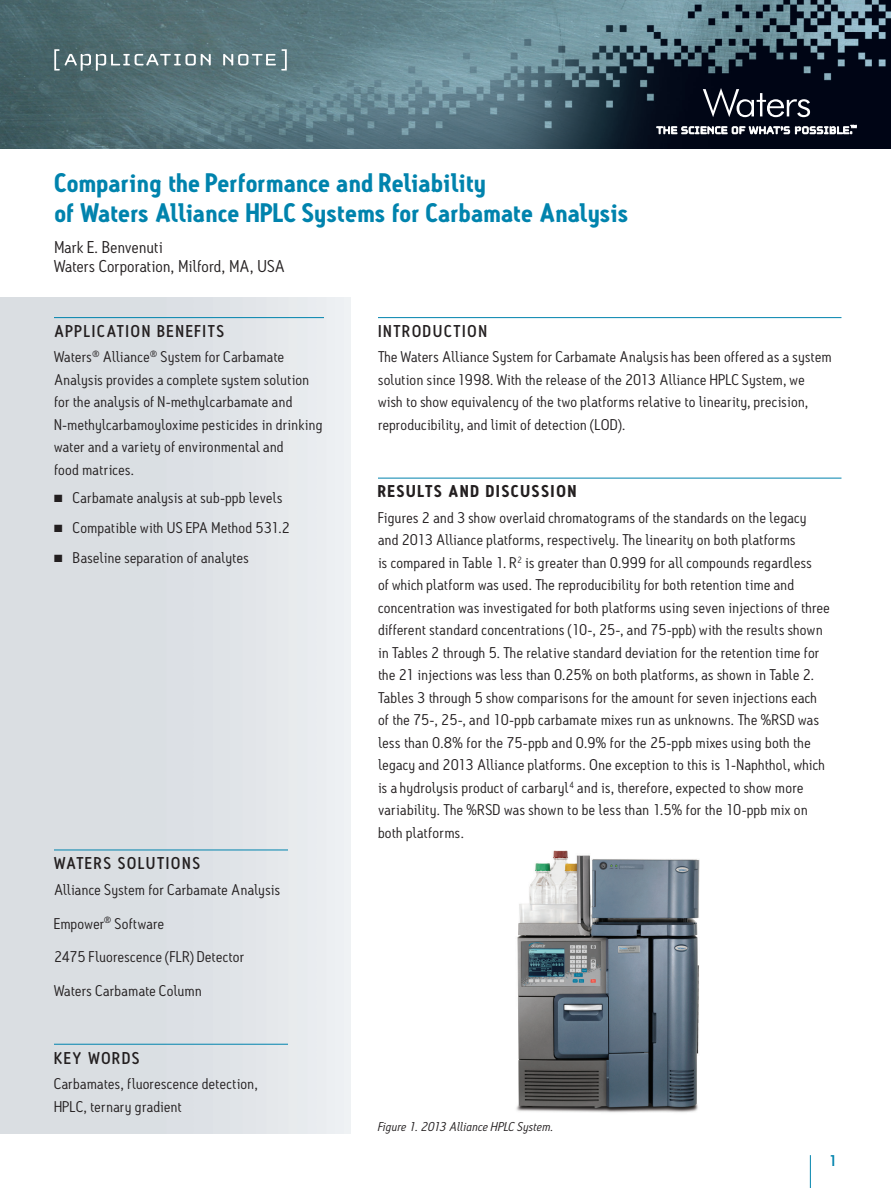
<style>
.page{position:relative;width:891px;height:1188px;background:#fff}
.page>*{position:absolute;margin:0;border:0;box-sizing:border-box;transform-origin:0 0}
.t1{font:700 25.8px/30px "Antitled OT";letter-spacing:.015em;color:#0083ad}
.t2{font:500 16.5px "Antitled OT";letter-spacing:.12em;color:#231f20}
.t3{font:16.5px/19.5px "Antitled OT";letter-spacing:.01em;color:#231f20;scale:1.05 1}
.t4{font:700 16.5px "Antitled OT";letter-spacing:.115em;color:#231f20}
.t5{font:15px/22.5px "Antitled OT";letter-spacing:.02em;color:#231f20;scale:1.05 1}
.t6{font:500 15px "Antitled OT";color:#0083ad;scale:1.05 1}
.t7{font:italic 12.3px "Antitled OT";letter-spacing:.01em;color:#231f20;scale:1.05 1}
</style>
<div class="page">
<img style="left:0;top:297px;width:351px;height:837px">
<img style="left:0;top:0;width:891px;height:148px">
<hr style="left:810px;top:1155px;width:1px;height:33px;background:#0083ad">
<svg style="left:54px;top:49px;width:157px;height:22px;background:#6d8488"></svg>
<svg style="left:223px;top:49px;width:64px;height:22px"></svg>
<svg style="left:703px;top:88px;width:107px;height:29px;background:#3a3e4a"></svg>
<svg style="left:657px;top:125px;width:199px;height:9px"></svg>
<img style="left:516px;top:850px;width:184px;height:263px">
<hr style="left:378px;top:317px;width:464px;height:1px;background:#0083ad">
<hr style="left:378px;top:478px;width:464px;height:1px;background:#0083ad">
<hr style="left:54px;top:850px;width:234px;height:1px;background:#0083ad">
<hr style="left:54px;top:1044px;width:234px;height:1px;background:#0083ad">
<hr style="left:54px;top:317px;width:270px;height:1px;background:#0083ad">
<h1 class="t1" style="left:54px;top:167px;width:575px">Comparing the Performance and Reliability<br>of Waters Alliance HPLC Systems for Carbamate Analysis</h1>
<p class="t3" style="left:54px;top:237px;width:221px">Mark E. Benvenuti<br>Waters Corporation, Milford, MA, USA</p>
<p class="t2" style="left:54px;top:321px;width:171px">APPLICATION BENEFITS</p>
<p class="t5" style="left:54px;top:346px;width:257px">Waters<sup>®</sup> Alliance<sup>®</sup> System for Carbamate Analysis provides a complete system solution for the analysis of N-methylcarbamate and N-methylcarbamoyloxime pesticides in drinking water and a variety of environmental and<br>food matrices.</p>
<p class="t5" style="left:54px;top:486px;width:219px">■ Carbamate analysis at sub-ppb levels</p>
<p class="t5" style="left:54px;top:516px;width:226px">■ Compatible with US EPA Method 531.2</p>
<p class="t5" style="left:54px;top:546px;width:187px">■ Baseline separation of analytes</p>
<p class="t2" style="left:54px;top:853px;width:147px">WATERS SOLUTIONS</p>
<p class="t5" style="left:54px;top:878px;width:217px">Alliance System for Carbamate Analysis</p>
<p class="t5" style="left:54px;top:912px;width:106px">Empower<sup>®</sup> Software</p>
<p class="t5" style="left:54px;top:946px;width:183px">2475 Fluorescence (FLR) Detector</p>
<p class="t5" style="left:54px;top:979px;width:142px">Waters Carbamate Column</p>
<p class="t2" style="left:54px;top:1048px;width:87px">KEY WORDS</p>
<p class="t5" style="left:54px;top:1072px;width:196px">Carbamates, fluorescence detection,<br>HPLC, ternary gradient</p>
<p class="t2" style="left:378px;top:321px;width:110px">INTRODUCTION</p>
<p class="t5" style="left:378px;top:346px;width:434px">The Waters Alliance System for Carbamate Analysis has been offered as a system solution since 1998. With the release of the 2013 Alliance HPLC System, we wish to show equivalency of the two platforms relative to linearity, precision, reproducibility, and limit of detection (LOD).</p>
<p class="t4" style="left:378px;top:481px;width:200px">RESULTS AND DISCUSSION</p>
<p class="t5" style="left:378px;top:506px;width:432px">Figures 2 and 3 show overlaid chromatograms of the standards on the legacy and 2013 Alliance platforms, respectively. The linearity on both platforms<br>is compared in Table 1. R<sup>2</sup> is greater than 0.999 for all compounds regardless<br>of which platform was used. The reproducibility for both retention time and concentration was investigated for both platforms using seven injections of three different standard concentrations (10-, 25-, and 75-ppb) with the results shown in Tables 2 through 5. The relative standard deviation for the retention time for the 21 injections was less than 0.25% on both platforms, as shown in Table 2.<br>Tables 3 through 5 show comparisons for the amount for seven injections each of the 75-, 25-, and 10-ppb carbamate mixes run as unknowns. The %RSD was less than 0.8% for the 75-ppb and 0.9% for the 25-ppb mixes using both the legacy and 2013 Alliance platforms. One exception to this is 1-Naphthol, which is a hydrolysis product of carbaryl<sup>4</sup> and is, therefore, expected to show more variability. The %RSD was shown to be less than 1.5% for the 10-ppb mix on both platforms.</p>
<p class="t7" style="left:378px;top:1119px;width:169px">Figure 1. 2013 Alliance HPLC System.</p>
<p class="t6" style="left:829px;top:1151px;width:10px">1</p>
</div>
